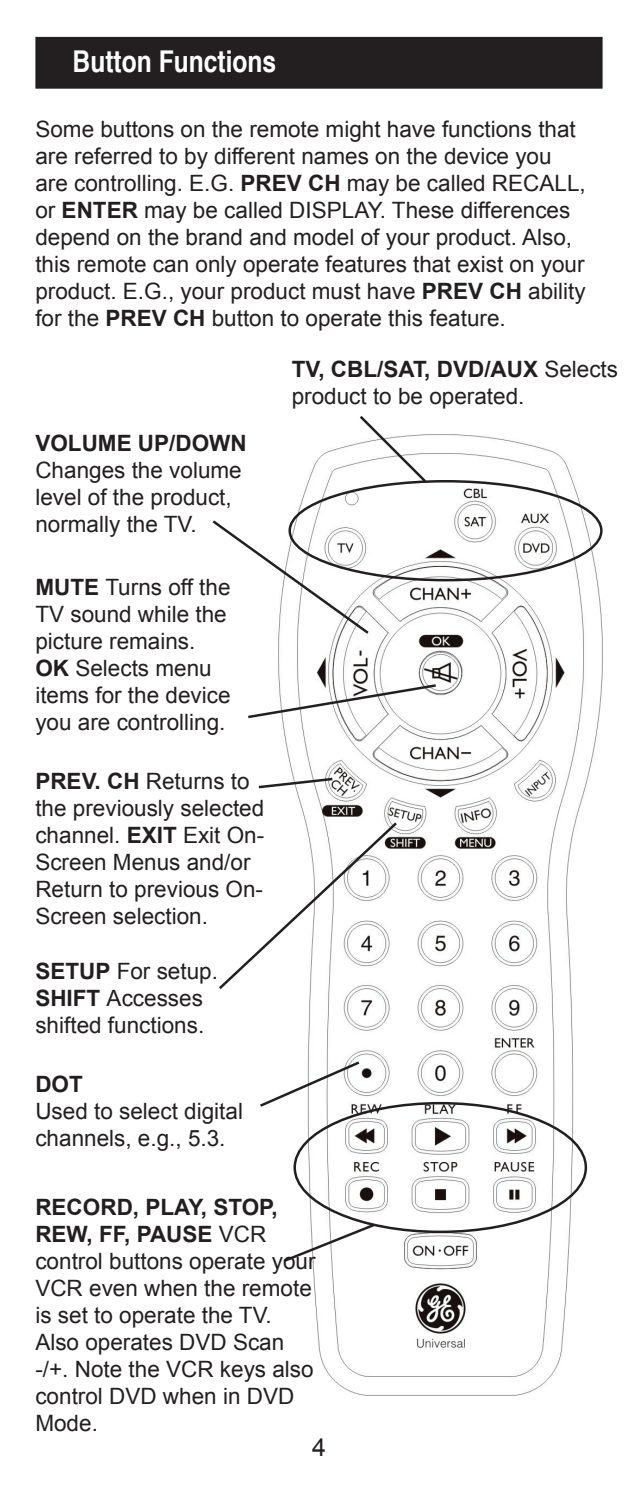
<style>
.page{position:relative;width:638px;height:1489px;background:#fff}
.page>*{position:absolute;margin:0;border:0;box-sizing:border-box;transform-origin:0 0}
.t1{font:700 condensed 30px "Helvetica";color:#fff}
.t2{font:22.5px/27px "Arial";color:#231f20}
.t3{font:700 22.5px "Arial";color:#231f20}
.s1{font-weight:700}
</style>
<div class="page">
<img style="left:278px;top:434px;width:324px;height:960px">
<svg style="left:357px;top:416px;width:72px;height:69px"></svg>
<svg style="left:248px;top:682px;width:190px;height:38px"></svg>
<svg style="left:260px;top:1059px;width:102px;height:49px"></svg>
<svg style="left:212px;top:518px;width:159px;height:118px"></svg>
<svg style="left:281px;top:1221px;width:96px;height:43px"></svg>
<svg style="left:219px;top:819px;width:180px;height:172px"></svg>
<div style="left:37px;top:38px;width:564px;height:49px;background:#231f20"></div>
<div style="left:35px;top:37px;width:567px;height:52px;border:2px solid #231f20"></div>
<svg style="left:258px;top:776px;width:77px;height:14px"></svg>
<h1 class="t1" style="left:73px;top:42px;width:205px">Button Functions</h1>
<p class="t2" style="left:35px;top:115px;width:552px">Some buttons on the remote might have functions that are referred to by different names on the device you are controlling. E.G. <span class="s1">PREV CH</span> may be called RECALL, or <span class="s1">ENTER</span> may be called DISPLAY. These differences depend on the brand and model of your product. Also, this remote can only operate features that exist on your product. E.G., your product must have <span class="s1">PREV CH</span> ability for the <span class="s1">PREV CH</span> button to operate this feature.</p>
<p class="t2" style="left:292px;top:356px;width:328px"><span class="s1">TV, CBL/SAT, DVD/AUX</span> Selects product to be operated.</p>
<p class="t3" style="left:35px;top:430px;width:213px">VOLUME UP/DOWN</p>
<p class="t2" style="left:35px;top:456px;width:208px">Changes the volume level of the product, normally the TV.</p>
<p class="t2" style="left:35px;top:573px;width:197px"><span class="s1">MUTE</span> Turns off the<br>TV sound while the picture remains.<br><span class="s1">OK</span> Selects menu items for the device you are controlling.</p>
<p class="t2" style="left:35px;top:767px;width:230px"><span class="s1">PREV. CH</span> Returns to the previously selected channel. <span class="s1">EXIT</span> Exit On-<br>Screen Menus and/or<br>Return to previous On-<br>Screen selection.</p>
<p class="t2" style="left:35px;top:957px;width:184px"><span class="s1">SETUP</span> For setup.<br><span class="s1">SHIFT</span> Accesses shifted functions.</p>
<p class="t3" style="left:35px;top:1071px;width:49px">DOT</p>
<p class="t2" style="left:35px;top:1097px;width:209px">Used to select digital channels, e.g., 5.3.</p>
<p class="t2" style="left:35px;top:1193px;width:282px"><span class="s1">RECORD, PLAY, STOP,<br>REW, FF, PAUSE</span> VCR control buttons operate your<br>VCR even when the remote is set to operate the TV.<br>Also operates DVD Scan -/+. Note the VCR keys also control DVD when in DVD<br>Mode.</p>
</div>
